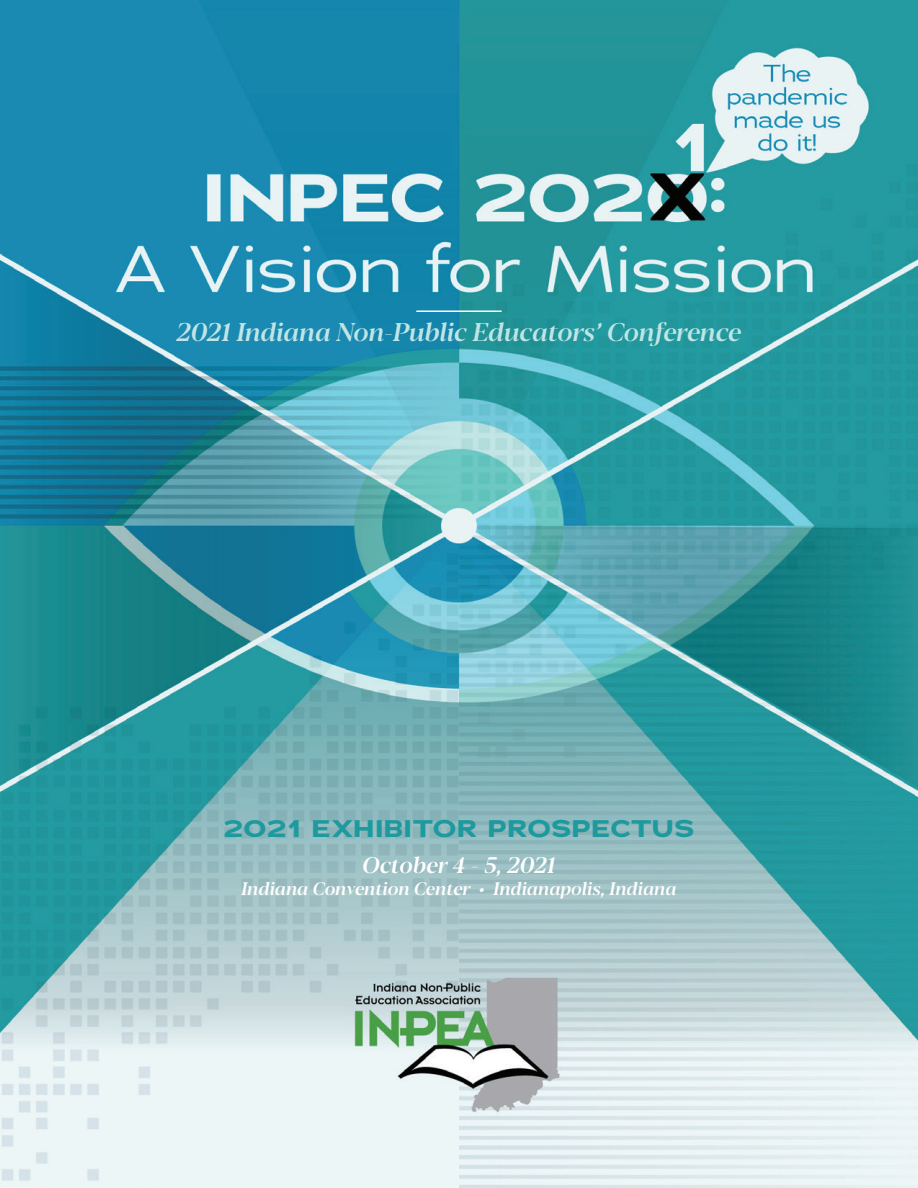
<style>
.page{position:relative;width:918px;height:1188px;background:#fff}
.page>*{position:absolute;margin:0;border:0;box-sizing:border-box;transform-origin:0 0}
.t1{font:italic 500 25.5px "Blacker Pro Dis";letter-spacing:-.005em;color:#c1e5e5}
.t2{font:700 24px "Adrianna Extended";letter-spacing:.015em;color:#1e9a9f}
.t3{font:italic 500 22.5px "Blacker Pro Dis";color:#fff}
.t4{font:italic 500 18px "Blacker Pro Dis";color:#fff}
</style>
<div class="page">
<img style="left:0;top:0;width:918px;height:1188px">
<hr style="left:416px;top:310px;width:86px;height:2px;background:#fff">
<h1 class="t1" style="left:177px;top:315px;width:566px">2021 Indiana Non-Public Educators’ Conference</h1>
<h2 class="t2" style="left:223px;top:813px;width:472px">2021 EXHIBITOR PROSPECTUS</h2>
<p class="t3" style="left:362px;top:850px;width:195px">October 4 - 5, 2021</p>
<p class="t4" style="left:241px;top:876px;width:437px">Indiana Convention Center • Indianapolis, Indiana</p>
</div>
